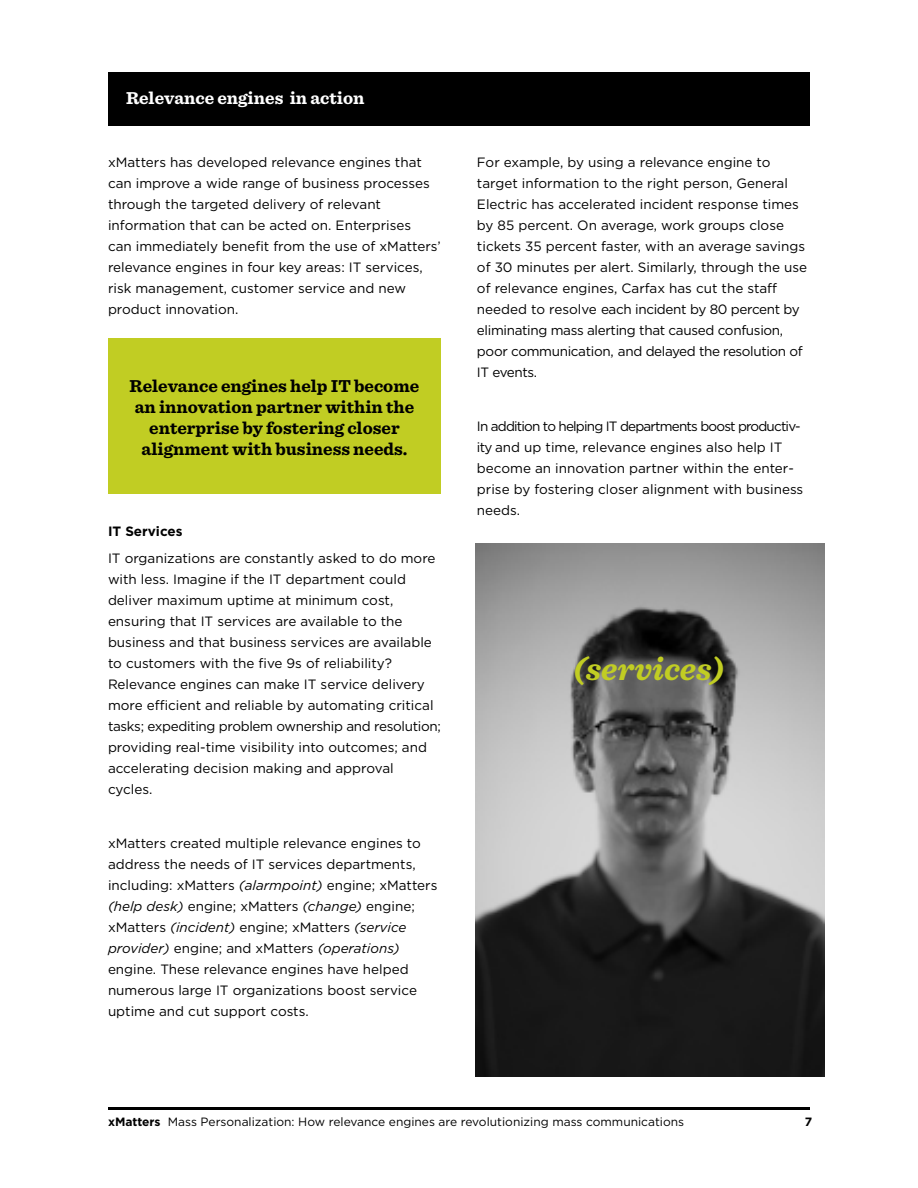
<style>
.page{position:relative;width:918px;height:1188px;background:#fff}
.page>*{position:absolute;margin:0;border:0;box-sizing:border-box;transform-origin:0 0}
.t1{font:italic 700 33px "Sentinel";color:#c1cd23}
.t2{font:700 18px/21px "Sentinel";color:#000;text-align:center}
.t3{font:700 18px "Sentinel";color:#fff}
.t4{font:13.5px/21px "Gotham";color:#000}
.t5{font:700 13.5px "Gotham";color:#000}
.t6{font:12px "Gotham";color:#000}
.t7{font:700 12px "Gotham";color:#000}
.s1{font-style:italic}
.s2{font-weight:700}
</style>
<div class="page">
<hr style="left:108px;top:1107px;width:702px;height:3px;background:#000">
<img style="left:476px;top:543px;width:349px;height:534px">
<div style="left:108px;top:339px;width:333px;height:155px;background:#c1cd23"></div>
<div style="left:108px;top:72px;width:702px;height:54px;background:#000"></div>
<h2 class="t3" style="left:126px;top:84px;width:240px">Relevance engines in action</h2>
<p class="t4" style="left:108px;top:151px;width:334px">xMatters has developed relevance engines that can improve a wide range of business processes through the targeted delivery of relevant information that can be acted on. Enterprises<br>can immediately benefit from the use of xMatters’ relevance engines in four key areas: IT services, risk management, customer service and new product innovation.</p>
<h2 class="t2" style="left:130px;top:375px;width:291px">Relevance engines help IT become an innovation partner within the enterprise by fostering closer alignment with business needs.</h2>
<p class="t5" style="left:108px;top:522px;width:76px">IT Services</p>
<p class="t4" style="left:108px;top:547px;width:334px">IT organizations are constantly asked to do more with less. Imagine if the IT department could deliver maximum uptime at minimum cost, ensuring that IT services are available to the business and that business services are available to customers with the five 9s of reliability?<br>Relevance engines can make IT service delivery more efficient and reliable by automating critical tasks; expediting problem ownership and resolution; providing real-time visibility into outcomes; and accelerating decision making and approval cycles.</p>
<p class="t4" style="left:108px;top:832px;width:331px">xMatters created multiple relevance engines to address the needs of IT services departments, including: xMatters <span class="s1">(alarmpoint)</span> engine; xMatters <span class="s1">(help desk)</span> engine; xMatters <span class="s1">(change)</span> engine; xMatters <span class="s1">(incident)</span> engine; xMatters <span class="s1">(service provider)</span> engine; and xMatters <span class="s1">(operations) </span>engine. These relevance engines have helped numerous large IT organizations boost service uptime and cut support costs.</p>
<p class="t4" style="left:477px;top:151px;width:332px">For example, by using a relevance engine to target information to the right person, General Electric has accelerated incident response times by 85 percent. On average, work groups close tickets 35 percent faster, with an average savings of 30 minutes per alert. Similarly, through the use of relevance engines, Carfax has cut the staff needed to resolve each incident by 80 percent by eliminating mass alerting that caused confusion, poor communication, and delayed the resolution of IT events.</p>
<p class="t4" style="left:477px;top:415px;width:328px">In addition to helping IT departments boost productiv&shy;ity and up time, relevance engines also help IT become an innovation partner within the enter&shy;prise by fostering closer alignment with business needs.</p>
<h1 class="t1" style="left:573px;top:643px;width:153px">(services)</h1>
<p class="t6" style="left:108px;top:1114px;width:578px"><span class="s2">xMatters</span> Mass Personalization: How relevance engines are revolutionizing mass communications</p>
<p class="t7" style="left:805px;top:1114px;width:9px">7</p>
</div>
